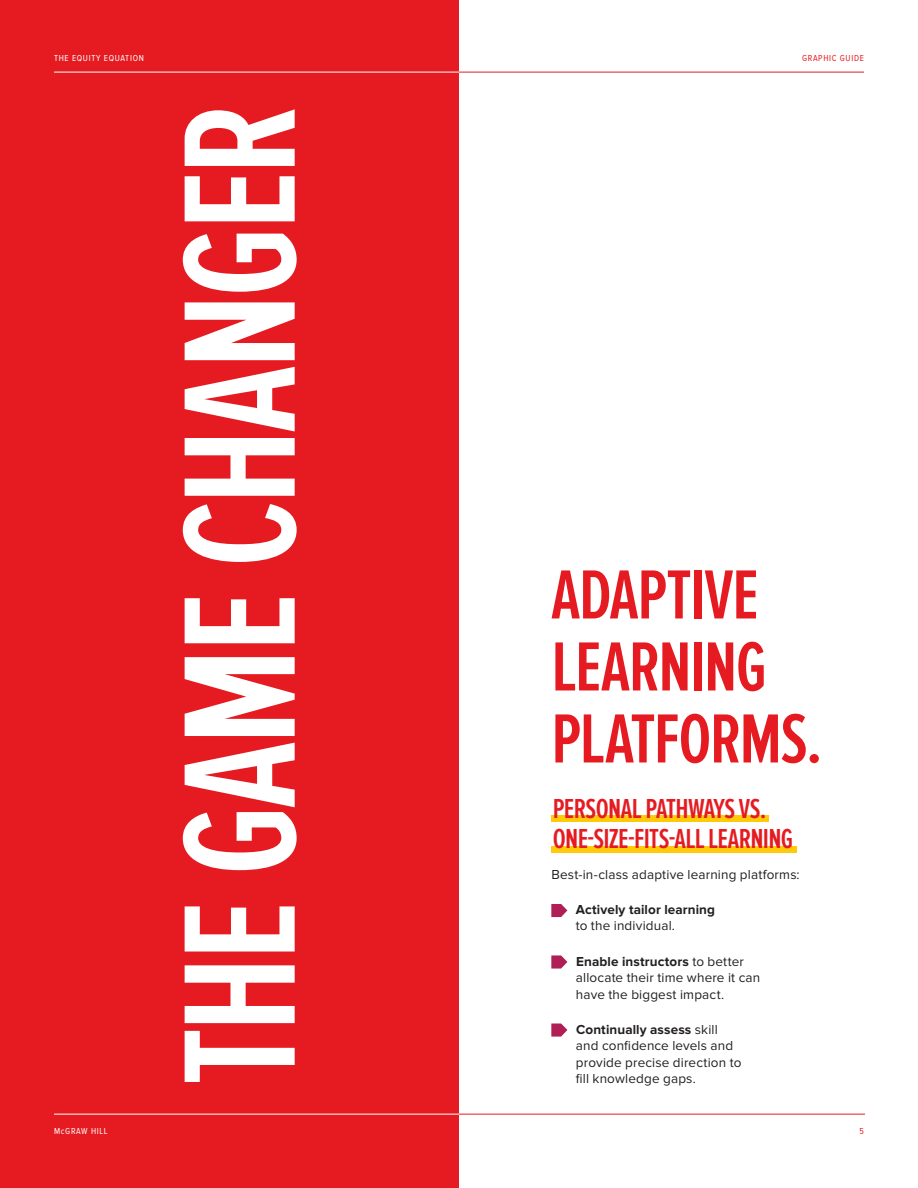
<style>
.page{position:relative;width:918px;height:1188px;background:#fff}
.page>*{position:absolute;margin:0;border:0;box-sizing:border-box;transform-origin:0 0}
.t1{font:600 165px "Proxima Nova Ex Cn";letter-spacing:-.03em;color:#fff}
.t2{font:600 72px/72px "Proxima Nova Ex Cn";letter-spacing:-.02em;color:#e51b21}
.New_Underline_Text{font:600 28.5px/30px "Proxima Nova Ex Cn";letter-spacing:-.025em;color:#e51b21}
.t3{font:13.5px/16.2px "Proxima Nova";letter-spacing:.01em;color:#231f20}
.t4{font:700 13.5px/16.2px "Proxima Nova";letter-spacing:.01em;color:#231f20}
.t5{font:9px "Proxima Nova Cond";letter-spacing:.075em;color:#fff}
.t6{font:9px "Proxima Nova Cond";letter-spacing:.075em;color:#e51b21}
.s1{font-weight:400}
.s2{font-weight:700}
</style>
<div class="page">
<div style="left:0;top:0;width:459px;height:1188px;background:#e51b21"></div>
<div style="left:551px;top:816px;width:218px;height:6px;background:#feca0a"></div>
<div style="left:551px;top:846px;width:246px;height:6px;background:#feca0a"></div>
<svg style="left:551px;top:904px;width:16px;height:13px"></svg>
<svg style="left:551px;top:955px;width:16px;height:14px"></svg>
<svg style="left:551px;top:1024px;width:16px;height:13px"></svg>
<hr style="left:54px;top:72px;width:810px;height:1px;background:#e51b21">
<hr style="left:54px;top:72px;width:405px;height:1px;background:#fff">
<hr style="left:54px;top:1114px;width:810px;height:1px;background:#fff">
<hr style="left:459px;top:1114px;width:406px;height:1px;background:#e51b21">
<p class="t5" style="left:54px;top:53px;width:91px">THE EQUITY EQUATION</p>
<p class="t6" style="left:802px;top:53px;width:63px">GRAPHIC GUIDE</p>
<p class="t1" style="left:148px;top:1085px;width:983px;rotate:-90deg">THE GAME CHANGER</p>
<p class="t2" style="left:551px;top:561px;width:273px">ADAPTIVE<br>LEARNING<br>PLATFORMS.</p>
<p class="New_Underline_Text" style="left:553px;top:795px;width:242px">PERSONAL PATHWAYS VS.<br>ONE-SIZE-FITS-ALL LEARNING</p>
<p class="t3" style="left:551px;top:866px;width:250px">Best-in-class adaptive learning platforms:</p>
<p class="t4" style="left:576px;top:902px;width:141px">Actively tailor learning <span class="s1">to the individual.</span></p>
<p class="t3" style="left:576px;top:954px;width:186px"><span class="s2">Enable instructors</span> to better allocate their time where it can have the biggest impact.</p>
<p class="t3" style="left:576px;top:1022px;width:167px"><span class="s2">Continually assess</span> skill and confidence levels and provide precise direction to fill knowledge gaps.</p>
<p class="t5" style="left:54px;top:1126px;width:55px">McGRAW HILL</p>
<p class="t6" style="left:860px;top:1126px;width:6px">5</p>
</div>
